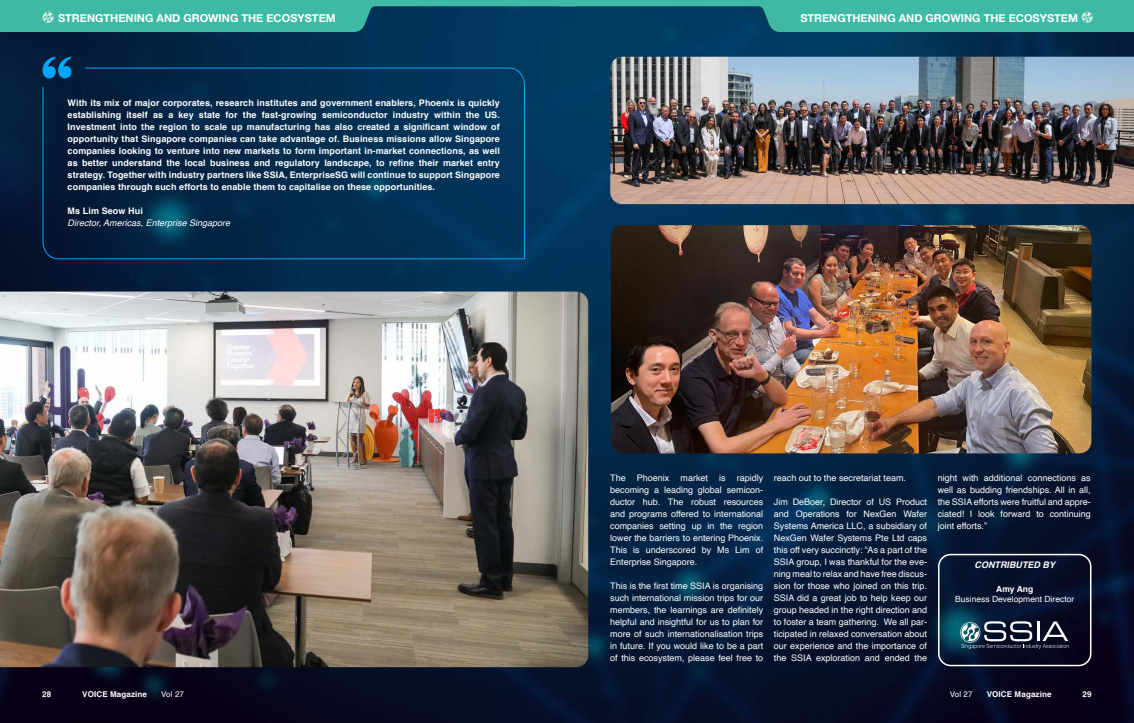
<style>
.page{position:relative;width:1134px;height:723px;background:#fff}
.page>*{position:absolute;margin:0;border:0;box-sizing:border-box;transform-origin:0 0}
.t1{font:700 11px "Helvetica Neue";color:#fff}
.t2{font:9px/12px "Helvetica";color:#fff;text-align:justify}
.t3{font:700 9px/12px "Helvetica";letter-spacing:.01em;color:#fff;text-align:justify}
.t4{font:italic 9px "Helvetica";color:#fff}
.t5{font:italic 700 9px "Helvetica";color:#fff}
.t6{font:8.5px "Helvetica";color:#fff}
.t7{font:700 8.5px "Helvetica";color:#fff}
.t8{font:700 8px "Helvetica";letter-spacing:.015em;color:#fff}
.t9{font:8px "Helvetica";letter-spacing:.015em;color:#fff}
</style>
<div class="page">
<img style="left:0;top:32px;width:1134px;height:691px">
<img style="left:0;top:291px;width:588px;height:376px">
<svg style="left:42px;top:67px;width:483px;height:193px;background:#022b4d"></svg>
<svg style="left:43px;top:57px;width:28px;height:21px"></svg>
<svg style="left:0;top:0;width:1134px;height:32px;background:#2d9590"></svg>
<div style="left:938px;top:554px;width:153px;height:112px;border:2px solid #fff;border-radius:12px"></div>
<svg style="left:959px;top:621px;width:110px;height:28px;background:#495465"></svg>
<img style="left:610px;top:57px;width:524px;height:147px">
<img style="left:611px;top:225px;width:480px;height:228px">
<p class="t1" style="left:58px;top:9px;width:279px">STRENGTHENING AND GROWING THE ECOSYSTEM</p>
<p class="t1" style="left:800px;top:9px;width:279px">STRENGTHENING AND GROWING THE ECOSYSTEM</p>
<p class="t3" style="left:68px;top:96px;width:434px">With its mix of major corporates, research institutes and government enablers, Phoenix is quickly establishing itself as a key state for the fast-growing semiconductor industry within the US.<br>Investment into the region to scale up manufacturing has also created a significant window of opportunity that Singapore companies can take advantage of. Business missions allow Singapore companies looking to venture into new markets to form important in-market connections, as well as better understand the local business and regulatory landscape, to refine their market entry strategy. Together with industry partners like SSIA, EnterpriseSG will continue to support Singapore companies through such efforts to enable them to capitalise on these opportunities.</p>
<p class="t3" style="left:68px;top:204px;width:77px">Ms Lim Seow Hui</p>
<p class="t4" style="left:68px;top:215px;width:164px">Director, Americas, Enterprise Singapore</p>
<p class="t2" style="left:610px;top:472px;width:155px">The Phoenix market is rapidly becoming a leading global semicon&shy;ductor hub. The robust resources and programs offered to international companies setting up in the region lower the barriers to entering Phoenix.<br>This is underscored by Ms Lim of Enterprise Singapore.</p>
<p class="t2" style="left:610px;top:580px;width:155px">This is the first time SSIA is organising such international mission trips for our members, the learnings are definitely helpful and insightful for us to plan for more of such internationalisation trips in future. If you would like to be a part of this ecosystem, please feel free to</p>
<p class="t2" style="left:774px;top:472px;width:134px">reach out to the secretariat team.</p>
<p class="t2" style="left:774px;top:496px;width:155px">Jim DeBoer, Director of US Product and Operations for NexGen Wafer Systems America LLC, a subsidiary of NexGen Wafer Systems Pte Ltd caps this off very succinctly: “As a part of the SSIA group, I was thankful for the eve&shy;ning meal to relax and have free discus&shy;sion for those who joined on this trip.<br>SSIA did a great job to help keep our group headed in the right direction and to foster a team gathering. We all par&shy;ticipated in relaxed conversation about our experience and the importance of the SSIA exploration and ended the</p>
<p class="t2" style="left:938px;top:472px;width:155px">night with additional connections as well as budding friendships. All in all, the SSIA efforts were fruitful and appre&shy;ciated! I look forward to continuing joint efforts.”</p>
<p class="t5" style="left:974px;top:557px;width:82px">CONTRIBUTED BY</p>
<p class="t7" style="left:996px;top:582px;width:38px">Amy Ang</p>
<p class="t6" style="left:955px;top:592px;width:121px">Business Development Director</p>
<p class="t8" style="left:42px;top:687px;width:11px">28</p>
<p class="t8" style="left:82px;top:687px;width:66px">VOICE Magazine</p>
<p class="t9" style="left:161px;top:688px;width:24px">Vol 27</p>
<p class="t9" style="left:950px;top:688px;width:24px">Vol 27</p>
<p class="t8" style="left:987px;top:687px;width:66px">VOICE Magazine</p>
<p class="t8" style="left:1082px;top:687px;width:11px">29</p>
</div>
